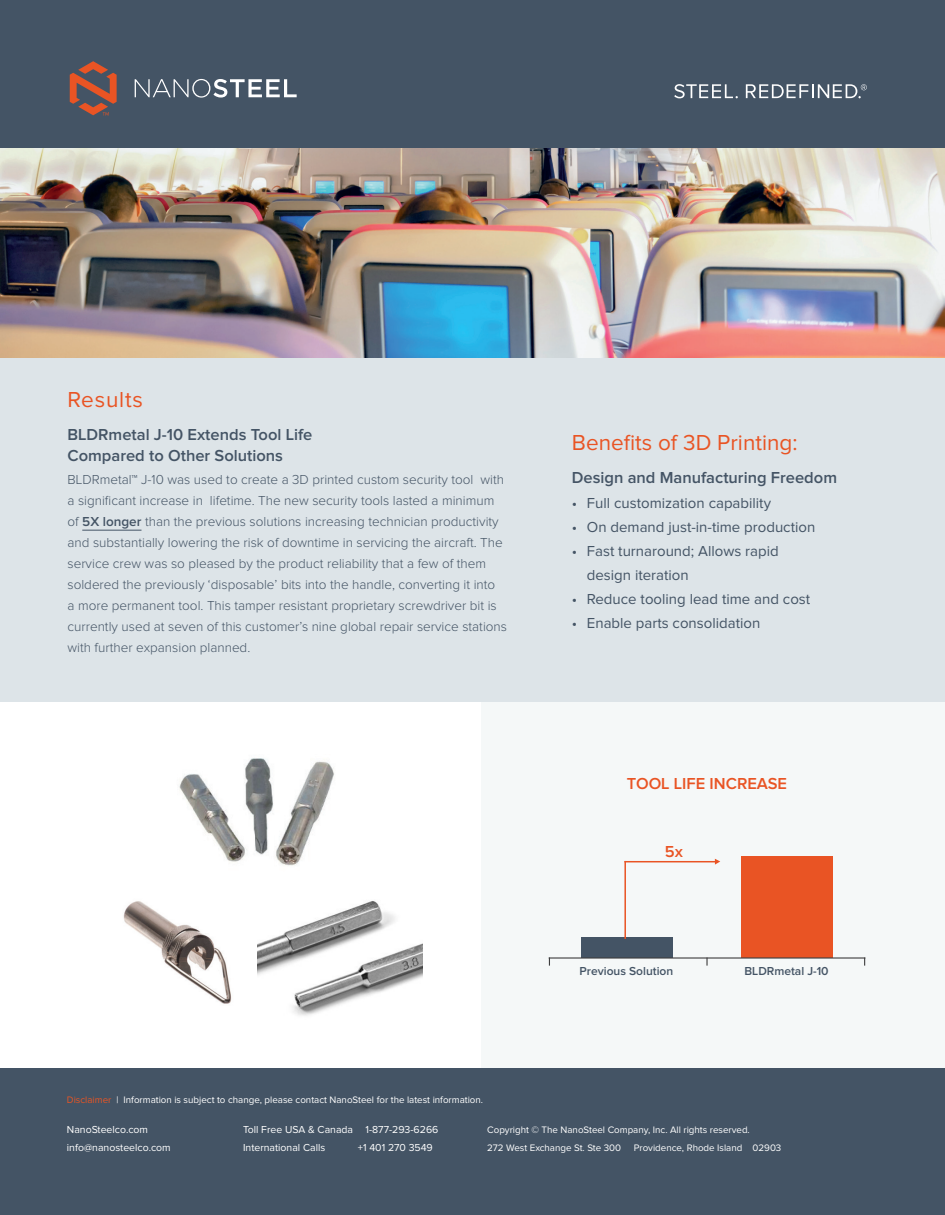
<style>
.page{position:relative;width:945px;height:1215px;background:#fff}
.page>*{position:absolute;margin:0;border:0;box-sizing:border-box;transform-origin:0 0}
.t1{font:22.5px "Proxima Nova";color:#e95424}
.t2{font:22.5px "Proxima Nova";letter-spacing:.035em;color:#e95424}
.t3{font:600 16.5px "Proxima Nova";color:#445465}
.t4{font:600 16.5px "Proxima Nova";color:#e95424}
.t5{font:15px/24px "Proxima Nova";color:#445465}
.t6{font:300 13.5px/21px "Proxima Nova";color:#445465}
.t7{font:600 12px "Proxima Nova";color:#445465}
.t8{font:10.5px "Proxima Nova";color:#fff}
.t9{font:9.75px "Proxima Nova";color:#fff}
.s1{font-weight:600}
.s2{color:#e95424}
</style>
<div class="page">
<div style="left:482px;top:702px;width:463px;height:367px;background:#f5f8f8"></div>
<div style="left:0;top:357px;width:945px;height:344px;background:#dde4e8"></div>
<hr style="left:82px;top:530px;width:60px;height:1px;background:#445465">
<div style="left:0;top:0;width:945px;height:149px;background:#445465"></div>
<svg style="left:674px;top:84px;width:64px;height:14px"></svg>
<svg style="left:746px;top:84px;width:121px;height:14px"></svg>
<svg style="left:135px;top:79px;width:162px;height:19px"></svg>
<svg style="left:70px;top:61px;width:47px;height:55px"></svg>
<svg style="left:715px;top:859px;width:5px;height:6px"></svg>
<div style="left:582px;top:937px;width:91px;height:20px;background:#445465"></div>
<div style="left:741px;top:856px;width:92px;height:102px;background:#e95424"></div>
<hr style="left:549px;top:957px;width:316px;height:2px;background:#3e3e3f">
<svg style="left:706px;top:958px;width:2px;height:8px"></svg>
<hr style="left:624px;top:861px;width:2px;height:78px;background:#e95424">
<hr style="left:624px;top:861px;width:92px;height:1px;background:#e95424">
<img style="left:1px;top:148px;width:944px;height:209px">
<div style="left:0;top:1068px;width:945px;height:147px;background:#445465"></div>
<img style="left:123px;top:901px;width:109px;height:103px">
<img style="left:179px;top:758px;width:155px;height:108px">
<img style="left:257px;top:901px;width:166px;height:115px">
<p class="t2" style="left:68px;top:389px;width:77px">Results</p>
<p class="t3" style="left:68px;top:427px;width:246px">BLDRmetal J-10 Extends Tool Life</p>
<p class="t3" style="left:68px;top:448px;width:217px">Compared to Other Solutions</p>
<p class="t6" style="left:68px;top:469px;width:441px">BLDRmetal™ J-10 was used to create a 3D printed custom security tool with a significant increase in lifetime. The new security tools lasted a minimum of <span class="s1">5X longer</span> than the previous solutions increasing technician productivity and substantially lowering the risk of downtime in servicing the aircraft. The service crew was so pleased by the product reliability that a few of them soldered the previously ‘disposable’ bits into the handle, converting it into<br>a more permanent tool. This tamper resistant proprietary screwdriver bit is currently used at seven of this customer’s nine global repair service stations with further expansion planned.</p>
<p class="t9" style="left:67px;top:1096px;width:418px"><span class="s2">Disclaimer</span> | Information is subject to change, please contact NanoSteel for the latest information.</p>
<p class="t1" style="left:572px;top:432px;width:227px">Benefits of 3D Printing:</p>
<p class="t3" style="left:572px;top:470px;width:267px">Design and Manufacturing Freedom</p>
<p class="t5" style="left:572px;top:492px;width:201px">• Full customization capability</p>
<p class="t5" style="left:572px;top:516px;width:245px">• On demand just-in-time production</p>
<p class="t5" style="left:587px;top:540px;width:193px;text-indent:-15px">• Fast turnaround; Allows rapid design iteration</p>
<p class="t5" style="left:572px;top:588px;width:240px">• Reduce tooling lead time and cost</p>
<p class="t5" style="left:572px;top:612px;width:190px">• Enable parts consolidation</p>
<p class="t4" style="left:627px;top:776px;width:162px">TOOL LIFE INCREASE</p>
<p class="t4" style="left:665px;top:844px;width:20px">5x</p>
<p class="t7" style="left:580px;top:966px;width:95px">Previous Solution</p>
<p class="t7" style="left:745px;top:966px;width:86px">BLDRmetal J-10</p>
<p class="t8" style="left:67px;top:1125px;width:83px">NanoSteelco.com</p>
<p class="t8" style="left:67px;top:1143px;width:105px">info@nanosteelco.com</p>
<p class="t8" style="left:243px;top:1125px;width:197px">Toll Free USA &amp; Canada 1-877-293-6266</p>
<p class="t8" style="left:243px;top:1143px;width:84px">International Calls</p>
<p class="t8" style="left:358px;top:1143px;width:76px">+1 401 270 3549</p>
<p class="t9" style="left:487px;top:1125px;width:264px">Copyright © The NanoSteel Company, Inc. All rights reserved.</p>
<p class="t9" style="left:487px;top:1143px;width:135px">272 West Exchange St. Ste 300</p>
<p class="t9" style="left:634px;top:1143px;width:149px">Providence, Rhode Island 02903</p>
</div>
